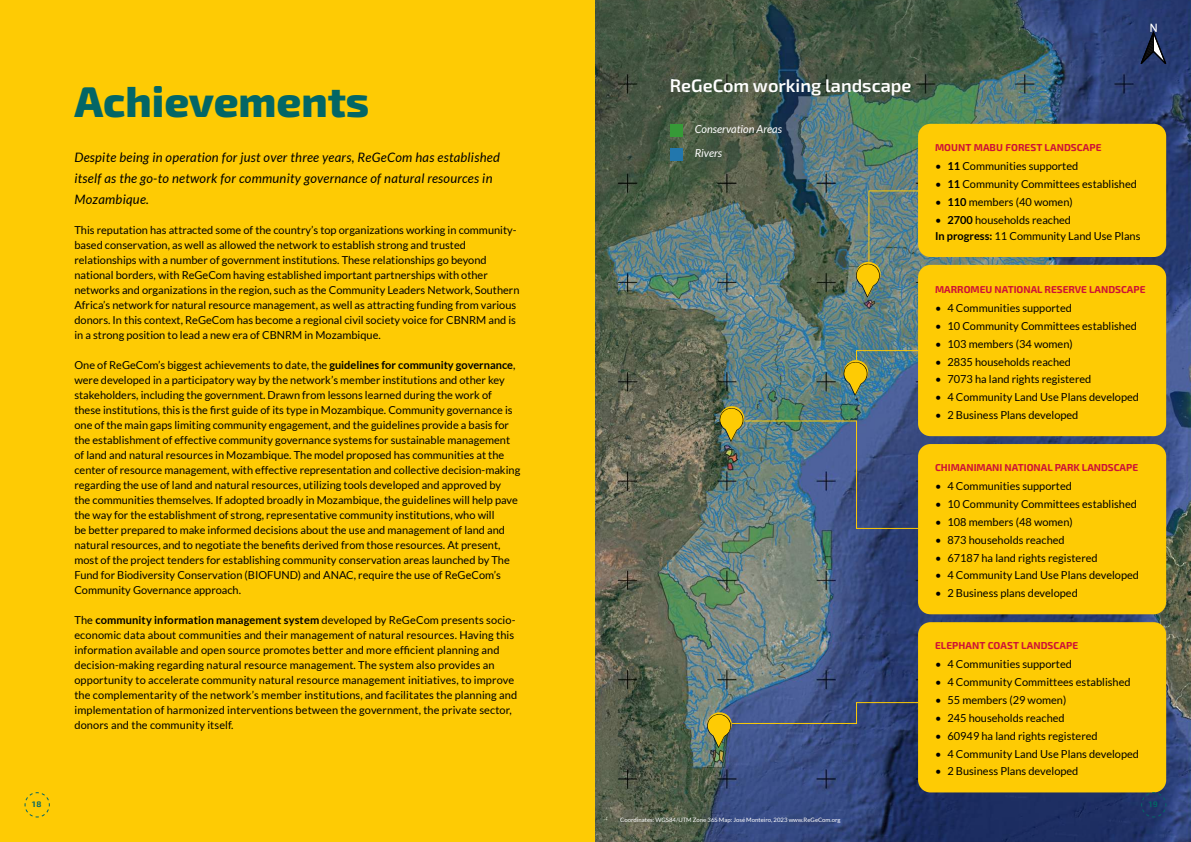
<style>
.page{position:relative;width:1191px;height:842px;background:#fff}
.page>*{position:absolute;margin:0;border:0;box-sizing:border-box;transform-origin:0 0}
.t1{font:800 43px "Exo 2";color:#036666}
.t2{font:600 18px "Exo 2";color:#fff}
.t3{font:italic 13px/21px "Lato";letter-spacing:.02em;color:#000}
.t4{font:11px/15px "Lato";color:#000}
.t5{font:italic 11px "Lato";color:#fff}
.t6{font:700 10px "Exo 2";color:#cd1236}
.t7{font:700 8px "Exo 2";color:#036666}
.t8{font:6px "Lato";color:#fff}
.s1{font-weight:700}
</style>
<div class="page">
<div style="left:0;top:0;width:595px;height:842px;background:#fecb04"></div>
<img style="left:595px;top:0;width:596px;height:842px">
<svg style="left:1137px;top:24px;width:32px;height:45px"></svg>
<div style="left:670px;top:124px;width:12px;height:12px;background:#369a37"></div>
<div style="left:670px;top:149px;width:12px;height:12px;background:#2277ad"></div>
<div style="left:918px;top:124px;width:248px;height:133px;background:#fecb04;border-radius:12px"></div>
<div style="left:918px;top:265px;width:248px;height:171px;background:#fecb04;border-radius:12px"></div>
<div style="left:918px;top:444px;width:248px;height:170px;background:#fecb04;border-radius:12px"></div>
<div style="left:918px;top:622px;width:248px;height:170px;background:#fecb04;border-radius:12px"></div>
<img style="left:856px;top:190px;width:63px;height:107px">
<img style="left:843px;top:350px;width:76px;height:46px">
<img style="left:719px;top:406px;width:200px;height:123px">
<svg style="left:707px;top:702px;width:212px;height:46px;background:#485779"></svg>
<svg style="left:25px;top:792px;width:25px;height:25px"></svg>
<svg style="left:1141px;top:792px;width:25px;height:25px"></svg>
<h1 class="t1" style="left:74px;top:69px;width:296px">Achievements</h1>
<p class="t3" style="left:74px;top:147px;width:427px">Despite being in operation for just over three years, ReGeCom has established itself as the go-to network for community governance of natural resources in<br>Mozambique.</p>
<p class="t4" style="left:74px;top:222px;width:446px">This reputation has attracted some of the country’s top organizations working in community&shy;based conservation, as well as allowed the network to establish strong and trusted relationships with a number of government institutions. These relationships go beyond national borders, with ReGeCom having established important partnerships with other networks and organizations in the region, such as the Community Leaders Network, Southern Africa’s network for natural resource management, as well as attracting funding from various donors. In this context, ReGeCom has become a regional civil society voice for CBNRM and is in a strong position to lead a new era of CBNRM in Mozambique.</p>
<p class="t4" style="left:74px;top:357px;width:447px">One of ReGeCom’s biggest achievements to date, the <span class="s1">guidelines for community governance</span>, were developed in a participatory way by the network’s member institutions and other key stakeholders, including the government. Drawn from lessons learned during the work of these institutions, this is the first guide of its type in Mozambique. Community governance is one of the main gaps limiting community engagement, and the guidelines provide a basis for the establishment of effective community governance systems for sustainable management of land and natural resources in Mozambique. The model proposed has communities at the center of resource management, with effective representation and collective decision-making regarding the use of land and natural resources, utilizing tools developed and approved by<br>the communities themselves. If adopted broadly in Mozambique, the guidelines will help pave the way for the establishment of strong, representative community institutions, who will<br>be better prepared to make informed decisions about the use and management of land and natural resources, and to negotiate the benefits derived from those resources. At present, most of the project tenders for establishing community conservation areas launched by The Fund for Biodiversity Conservation (BIOFUND) and ANAC, require the use of ReGeCom’s Community Governance approach.</p>
<p class="t4" style="left:74px;top:612px;width:444px">The <span class="s1">community information management system</span> developed by ReGeCom presents socio&shy;economic data about communities and their management of natural resources. Having this information available and open source promotes better and more efficient planning and decision-making regarding natural resource management. The system also provides an opportunity to accelerate community natural resource management initiatives, to improve the complementarity of the network’s member institutions, and facilitates the planning and implementation of harmonized interventions between the government, the private sector, donors and the community itself.</p>
<h2 class="t2" style="left:670px;top:73px;width:243px">ReGeCom working landscape</h2>
<p class="t5" style="left:694px;top:123px;width:89px">Conservation Areas</p>
<p class="t5" style="left:694px;top:147px;width:29px">Rivers</p>
<p class="t6" style="left:935px;top:140px;width:168px">MOUNT MABU FOREST LANDSCAPE</p>
<p class="t4" style="left:935px;top:159px;width:145px">• <span class="s1">11</span> Communities supported</p>
<p class="t4" style="left:935px;top:176px;width:203px">• <span class="s1">11</span> Community Committees established</p>
<p class="t4" style="left:935px;top:194px;width:139px">• <span class="s1">110</span> members (40 women)</p>
<p class="t4" style="left:935px;top:211px;width:207px;line-height:16.4px">• <span class="s1">2700</span> households reached<br><span class="s1">In progress:</span> 11 Community Land Use Plans</p>
<p class="t6" style="left:935px;top:282px;width:212px">MARROMEU NATIONAL RESERVE LANDSCAPE</p>
<p class="t4" style="left:935px;top:301px;width:138px">• 4 Communities supported</p>
<p class="t4" style="left:935px;top:318px;width:203px">• 10 Community Committees established</p>
<p class="t4" style="left:935px;top:336px;width:139px">• 103 members (34 women)</p>
<p class="t4" style="left:935px;top:354px;width:137px">• 2835 households reached</p>
<p class="t4" style="left:935px;top:372px;width:158px">• 7073 ha land rights registered</p>
<p class="t4" style="left:935px;top:390px;width:205px">• 4 Community Land Use Plans developed</p>
<p class="t4" style="left:935px;top:408px;width:145px">• 2 Business Plans developed</p>
<p class="t6" style="left:935px;top:460px;width:205px">CHIMANIMANI NATIONAL PARK LANDSCAPE</p>
<p class="t4" style="left:935px;top:479px;width:138px">• 4 Communities supported</p>
<p class="t4" style="left:935px;top:497px;width:203px">• 10 Community Committees established</p>
<p class="t4" style="left:935px;top:514px;width:139px">• 108 members (48 women)</p>
<p class="t4" style="left:935px;top:532px;width:131px">• 873 households reached</p>
<p class="t4" style="left:935px;top:550px;width:164px">• 67187 ha land rights registered</p>
<p class="t4" style="left:935px;top:568px;width:205px">• 4 Community Land Use Plans developed</p>
<p class="t4" style="left:935px;top:586px;width:144px">• 2 Business plans developed</p>
<p class="t6" style="left:935px;top:638px;width:145px">ELEPHANT COAST LANDSCAPE</p>
<p class="t4" style="left:935px;top:657px;width:138px">• 4 Communities supported</p>
<p class="t4" style="left:935px;top:675px;width:197px">• 4 Community Committees established</p>
<p class="t4" style="left:935px;top:692px;width:133px">• 55 members (29 women)</p>
<p class="t4" style="left:935px;top:710px;width:131px">• 245 households reached</p>
<p class="t4" style="left:935px;top:728px;width:164px">• 60949 ha land rights registered</p>
<p class="t4" style="left:935px;top:746px;width:205px">• 4 Community Land Use Plans developed</p>
<p class="t4" style="left:935px;top:764px;width:145px">• 2 Business Plans developed</p>
<p class="t7" style="left:32px;top:798px;width:11px">18</p>
<p class="t7" style="left:1148px;top:798px;width:10px">19</p>
<p class="t8" style="left:620px;top:816px;width:222px">Coordinates: WGS84/UTM Zone 36S Map: José Monteiro, 2023 www.ReGeCom.org</p>
</div>
